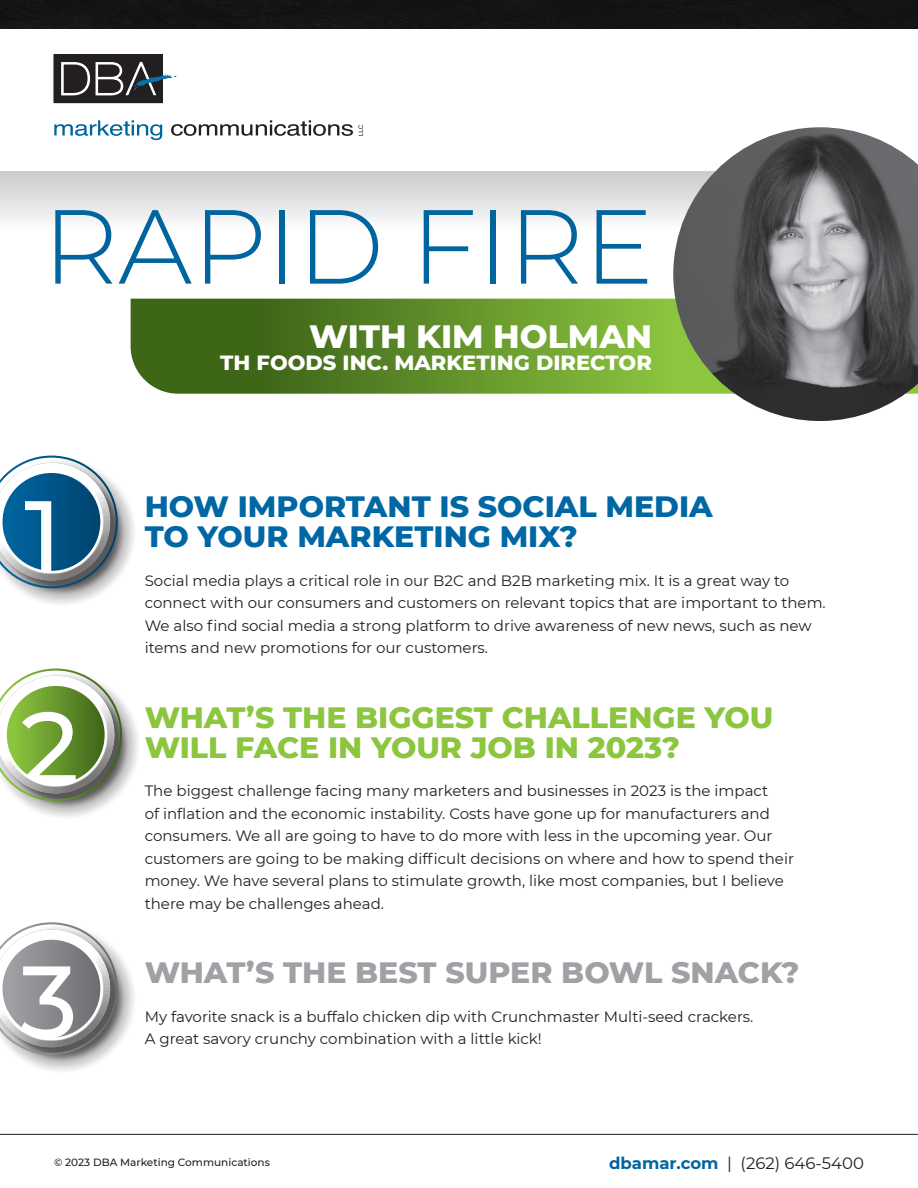
<style>
.page{position:relative;width:918px;height:1188px;background:#fff}
.page>*{position:absolute;margin:0;border:0;box-sizing:border-box;transform-origin:0 0}
.t1{font:300 105px "Montserrat";color:#00649e}
.t2{font:800 33px "Montserrat";color:#fff}
.t3{font:800 30px/30px "Montserrat";color:#8bc63e}
.t4{font:800 30px/30px "Montserrat";color:#0067a5}
.t5{font:800 30px "Montserrat";color:#a0a1a5}
.t6{font:800 21px "Montserrat";color:#fff}
.t7{font:16.5px "Montserrat";color:#231f20}
.t8{font:15px/22.5px "Montserrat";color:#231f20}
.t9{font:500 10.5px "Montserrat";color:#231f20}
.s1{font-weight:700;color:#00649e}
</style>
<div class="page">
<svg style="left:131px;top:299px;width:542px;height:95px;background:#5e8b29"></svg>
<div style="left:0;top:0;width:918px;height:28px;background:#151414"></div>
<div style="left:0;top:171px;width:918px;height:107px;background:linear-gradient(to bottom,#d2d3d5,#fff)"></div>
<div style="left:54px;top:54px;width:108px;height:49px;background:#231f20"></div>
<svg style="left:61px;top:61px;width:116px;height:35px"></svg>
<svg style="left:54px;top:120px;width:108px;height:20px"></svg>
<svg style="left:171px;top:120px;width:192px;height:16px"></svg>
<hr style="left:0;top:1134px;width:918px;height:1px;background:#231f20">
<div style="left:0;top:458px;width:136px;height:149px;background:#231f20;opacity:.75"></div>
<svg style="left:0;top:456px;width:118px;height:132px"></svg>
<div style="left:0;top:671px;width:141px;height:149px;background:#231f20;opacity:.75"></div>
<svg style="left:0;top:669px;width:122px;height:132px"></svg>
<div style="left:0;top:925px;width:136px;height:149px;background:#231f20;opacity:.75"></div>
<svg style="left:0;top:922px;width:118px;height:133px"></svg>
<img style="left:673px;top:127px;width:245px;height:294px">
<p class="t1" style="left:43px;top:175px;width:613px">RAPID FIRE</p>
<p class="t2" style="left:309px;top:312px;width:344px">WITH KIM HOLMAN</p>
<p class="t6" style="left:220px;top:347px;width:433px">TH FOODS INC. MARKETING DIRECTOR</p>
<p class="t4" style="left:145px;top:490px;width:570px">HOW IMPORTANT IS SOCIAL MEDIA<br>TO YOUR MARKETING MIX?</p>
<p class="t8" style="left:145px;top:569px;width:683px">Social media plays a critical role in our B2C and B2B marketing mix. It is a great way to connect with our consumers and customers on relevant topics that are important to them.<br>We also find social media a strong platform to drive awareness of new news, such as new items and new promotions for our customers.</p>
<p class="t3" style="left:145px;top:700px;width:630px">WHAT’S THE BIGGEST CHALLENGE YOU<br>WILL FACE IN YOUR JOB IN 2023?</p>
<p class="t8" style="left:145px;top:779px;width:651px">The biggest challenge facing many marketers and businesses in 2023 is the impact<br>of inflation and the economic instability. Costs have gone up for manufacturers and consumers. We all are going to have to do more with less in the upcoming year. Our customers are going to be making difficult decisions on where and how to spend their money. We have several plans to stimulate growth, like most companies, but I believe there may be challenges ahead.</p>
<p class="t5" style="left:145px;top:950px;width:656px">WHAT’S THE BEST SUPER BOWL SNACK?</p>
<p class="t8" style="left:145px;top:1005px;width:610px">My favorite snack is a buffalo chicken dip with Crunchmaster Multi-seed crackers.<br>A great savory crunchy combination with a little kick!</p>
<p class="t9" style="left:54px;top:1155px;width:217px">© 2023 DBA Marketing Communications</p>
<p class="t7" style="left:609px;top:1152px;width:256px"><span class="s1">dbamar.com</span> | (262) 646-5400</p>
</div>
